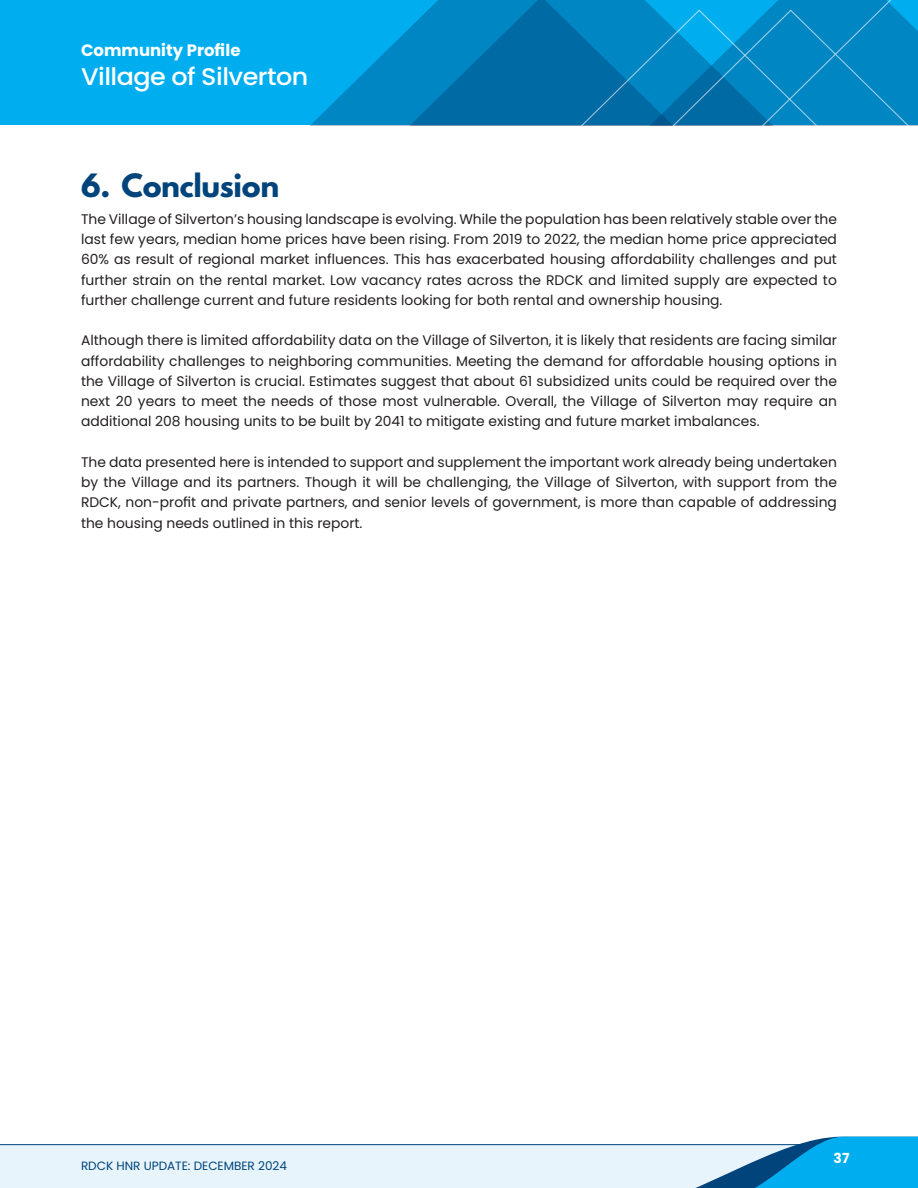
<style>
.page{position:relative;width:918px;height:1188px;background:#fff}
.page>*{position:absolute;margin:0;border:0;box-sizing:border-box;transform-origin:0 0}
.t1{font:700 28.5px "League Spartan";letter-spacing:-.01em;color:#00447b}
.t2{font:500 24px "Poppins";letter-spacing:-.02em;color:#fff;scale:1.06 1}
.t3{font:700 16.5px "Poppins";color:#fff}
.t4{font:13.8px/20.2px "Poppins";color:#231f20;text-align:justify}
.t5{font:700 13.8px "Poppins";color:#fff}
.t6{font:12px "Poppins";color:#00447b}
</style>
<div class="page">
<div style="left:0;top:0;width:918px;height:125px;background:#00aeef"></div>
<svg style="left:311px;top:0;width:211px;height:125px;fill:#0086c3"></svg>
<div style="left:0;top:1145px;width:918px;height:43px;background:#e7f4fc"></div>
<hr style="left:0;top:1144px;width:918px;height:1px;background:#00447b">
<svg style="left:647px;top:1137px;width:271px;height:51px"></svg>
<svg style="left:522px;top:0;width:396px;height:125px;background:#0282be"></svg>
<p class="t3" style="left:81px;top:41px;width:161px">Community Profile</p>
<h2 class="t2" style="left:81px;top:63px;width:216px">Village of Silverton</h2>
<p class="t1" style="left:81px;top:163px;width:200px">6. Conclusion</p>
<p class="t4" style="left:81px;top:209px;width:758px">The Village of Silverton’s housing landscape is evolving. While the population has been relatively stable over the last few years, median home prices have been rising. From 2019 to 2022, the median home price appreciated 60% as result of regional market influences. This has exacerbated housing affordability challenges and put further strain on the rental market. Low vacancy rates across the RDCK and limited supply are expected to further challenge current and future residents looking for both rental and ownership housing.</p>
<p class="t4" style="left:81px;top:330px;width:758px">Although there is limited affordability data on the Village of Silverton, it is likely that residents are facing similar affordability challenges to neighboring communities. Meeting the demand for affordable housing options in the Village of Silverton is crucial. Estimates suggest that about 61 subsidized units could be required over the next 20 years to meet the needs of those most vulnerable. Overall, the Village of Silverton may require an additional 208 housing units to be built by 2041 to mitigate existing and future market imbalances.</p>
<p class="t4" style="left:81px;top:452px;width:758px">The data presented here is intended to support and supplement the important work already being undertaken by the Village and its partners. Though it will be challenging, the Village of Silverton, with support from the RDCK, non-profit and private partners, and senior levels of government, is more than capable of addressing the housing needs outlined in this report.</p>
<p class="t6" style="left:81px;top:1159px;width:207px">RDCK HNR UPDATE: DECEMBER 2024</p>
<p class="t5" style="left:834px;top:1151px;width:17px">37</p>
</div>
